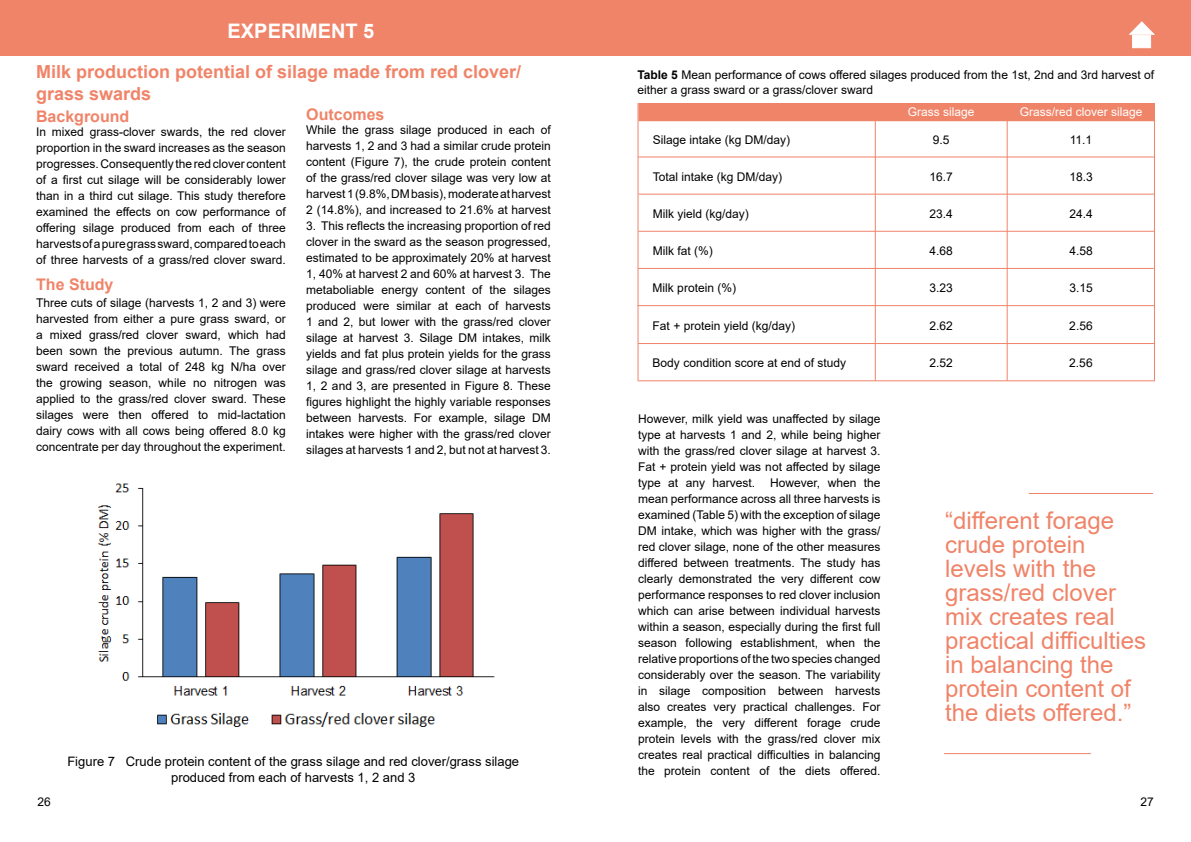
<style>
.page{position:relative;width:1191px;height:842px;background:#fff}
.page>*{position:absolute;margin:0;border:0;box-sizing:border-box;transform-origin:0 0}
.t1{font:24px/24px "Arial";color:#f08469}
.t2{font:700 20px "Arial";color:#fff}
.t3{font:700 18px/21.6px "Arial";color:#f08469}
.t4{font:700 16px "Arial";color:#f08469}
.t5{font:13px/16px "Arial";color:#000;text-align:center}
.t6{font:12px/16px "Arial";color:#000;text-align:justify}
.t7{font:12px "Arial";color:#fff}
.s1{font-weight:700}
</style>
<div class="page">
<img style="left:97px;top:483px;width:398px;height:244px">
<div style="left:0;top:0;width:1191px;height:56px;background:#f08469"></div>
<hr style="left:1028px;top:493px;width:125px;height:1px;background:#f08469">
<hr style="left:944px;top:753px;width:146px;height:1px;background:#f08469">
<div style="left:638px;top:103px;width:517px;height:18px;background:#f08469"></div>
<hr style="left:875px;top:381px;width:132px;height:1px;background:#f08469">
<hr style="left:1007px;top:381px;width:148px;height:1px;background:#f08469">
<hr style="left:638px;top:381px;width:237px;height:1px;background:#f08369">
<hr style="left:637px;top:103px;width:1px;height:165px;background:#f08369">
<hr style="left:638px;top:156px;width:516px;height:1px;background:#f08369">
<hr style="left:638px;top:231px;width:516px;height:1px;background:#f08469">
<hr style="left:638px;top:268px;width:515px;height:1px;background:#f08469">
<hr style="left:638px;top:343px;width:516px;height:1px;background:#f08469">
<hr style="left:874px;top:107px;width:1px;height:274px;background:#f08469">
<hr style="left:1006px;top:106px;width:1px;height:275px;background:#f08469">
<hr style="left:637px;top:305px;width:517px;height:1px;background:#f08469">
<hr style="left:637px;top:268px;width:1px;height:113px;background:#f08369">
<hr style="left:638px;top:194px;width:516px;height:1px;background:#f08469">
<hr style="left:1154px;top:107px;width:1px;height:273px;background:#f08469">
<div style="left:1132px;top:35px;width:19px;height:13px;background:#fff"></div>
<svg style="left:1128px;top:21px;width:27px;height:14px"></svg>
<h2 class="t2" style="left:228px;top:17px;width:148px">EXPERIMENT 5</h2>
<h3 class="t3" style="left:36px;top:61px;width:487px">Milk production potential of silage made from red clover/ grass swards</h3>
<p class="t6" style="left:36px;top:124px;width:251px">In mixed grass-clover swards, the red clover proportion in the sward increases as the season progresses. Consequently the red clover content of a first cut silage will be considerably lower than in a third cut silage. This study therefore examined the effects on cow performance of offering silage produced from each of three harvests of a pure grass sward, compared to each of three harvests of a grass/red clover sward.</p>
<p class="t6" style="left:306px;top:122px;width:246px">While the grass silage produced in each of harvests 1, 2 and 3 had a similar crude protein content (Figure 7), the crude protein content of the grass/red clover silage was very low at harvest 1 (9.8%, DM basis), moderate at harvest 2 (14.8%), and increased to 21.6% at harvest</p>
<h3 class="t4" style="left:306px;top:103px;width:80px">Outcomes</h3>
<h3 class="t4" style="left:36px;top:105px;width:95px">Background</h3>
<p class="t6" style="left:306px;top:218px;width:246px">3. This reflects the increasing proportion of red clover in the sward as the season progressed, estimated to be approximately 20% at harvest 1, 40% at harvest 2 and 60% at harvest 3. The metaboliable energy content of the silages produced were similar at each of harvests 1 and 2, but lower with the grass/red clover silage at harvest 3. Silage DM intakes, milk yields and fat plus protein yields for the grass silage and grass/red clover silage at harvests 1, 2 and 3, are presented in Figure 8. These figures highlight the highly variable responses between harvests. For example, silage DM intakes were higher with the grass/red clover silages at harvests 1 and 2, but not at harvest 3.</p>
<h3 class="t4" style="left:36px;top:273px;width:79px">The Study</h3>
<p class="t6" style="left:36px;top:294px;width:251px">Three cuts of silage (harvests 1, 2 and 3) were harvested from either a pure grass sward, or a mixed grass/red clover sward, which had been sown the previous autumn. The grass sward received a total of 248 kg N/ha over the growing season, while no nitrogen was applied to the grass/red clover sward. These silages were then offered to mid-lactation dairy cows with all cows being offered 8.0 kg concentrate per day throughout the experiment.</p>
<p class="t5" style="left:67px;top:753px;width:453px">Figure 7 Crude protein content of the grass silage and red clover/grass silage produced from each of harvests 1, 2 and 3</p>
<p class="t6" style="left:637px;top:68px;width:518px;line-height:14.4px"><span class="s1">Table 5</span> Mean performance of cows offered silages produced from the 1st, 2nd and 3rd harvest of either a grass sward or a grass/clover sward</p>
<p class="t7" style="left:908px;top:103px;width:68px">Grass silage</p>
<p class="t7" style="left:1019px;top:103px;width:124px">Grass/red clover silage</p>
<p class="t6" style="left:652px;top:132px;width:139px">Silage intake (kg DM/day)</p>
<p class="t6" style="left:933px;top:132px;width:18px">9.5</p>
<p class="t6" style="left:1069px;top:132px;width:24px">11.1</p>
<p class="t6" style="left:652px;top:169px;width:131px">Total intake (kg DM/day)</p>
<p class="t6" style="left:929px;top:169px;width:25px">16.7</p>
<p class="t6" style="left:1069px;top:169px;width:25px">18.3</p>
<p class="t6" style="left:652px;top:206px;width:98px">Milk yield (kg/day)</p>
<p class="t6" style="left:929px;top:206px;width:25px">23.4</p>
<p class="t6" style="left:1069px;top:206px;width:25px">24.4</p>
<p class="t6" style="left:652px;top:243px;width:62px">Milk fat (%)</p>
<p class="t6" style="left:929px;top:243px;width:25px">4.68</p>
<p class="t6" style="left:1069px;top:243px;width:25px">4.58</p>
<p class="t6" style="left:652px;top:280px;width:85px">Milk protein (%)</p>
<p class="t6" style="left:929px;top:280px;width:25px">3.23</p>
<p class="t6" style="left:1069px;top:280px;width:25px">3.15</p>
<p class="t6" style="left:652px;top:317px;width:144px">Fat + protein yield (kg/day)</p>
<p class="t6" style="left:929px;top:317px;width:25px">2.62</p>
<p class="t6" style="left:1069px;top:317px;width:25px">2.56</p>
<p class="t6" style="left:652px;top:354px;width:195px">Body condition score at end of study</p>
<p class="t6" style="left:929px;top:354px;width:25px">2.52</p>
<p class="t6" style="left:1069px;top:354px;width:25px">2.56</p>
<p class="t6" style="left:638px;top:410px;width:244px">However, milk yield was unaffected by silage type at harvests 1 and 2, while being higher with the grass/red clover silage at harvest 3.<br>Fat + protein yield was not affected by silage type at any harvest. However, when the mean performance across all three harvests is examined (Table 5) with the exception of silage DM intake, which was higher with the grass/ red clover silage, none of the other measures differed between treatments. The study has clearly demonstrated the very different cow performance responses to red clover inclusion which can arise between individual harvests within a season, especially during the first full season following establishment, when the relative proportions of the two species changed considerably over the season. The variability in silage composition between harvests also creates very practical challenges. For example, the very different forage crude protein levels with the grass/red clover mix creates real practical difficulties in balancing the protein content of the diets offered.</p>
<h1 class="t1" style="left:945px;top:508px;width:202px">“different forage crude protein levels with the grass/red clover mix creates real practical difficulties in balancing the protein content of the diets offered.”</h1>
<p class="t6" style="left:37px;top:794px;width:15px">26</p>
<p class="t6" style="left:1140px;top:794px;width:15px">27</p>
</div>
